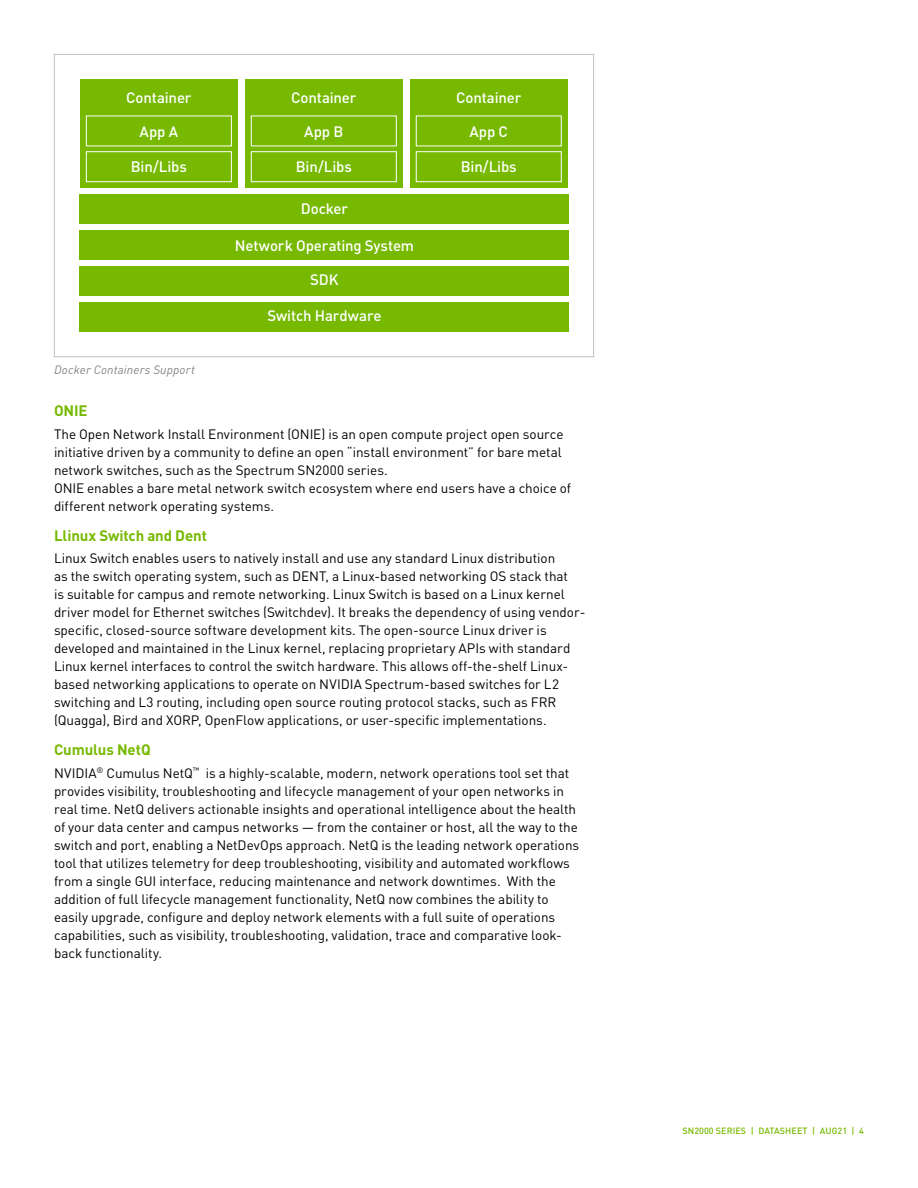
<style>
.page{position:relative;width:918px;height:1188px;background:#fff}
.page>*{position:absolute;margin:0;border:0;box-sizing:border-box;transform-origin:0 0}
.t1{font:500 15px "DIN Pro";letter-spacing:-.01em;color:#fff}
.t2{font:700 15px "DIN Pro";letter-spacing:-.005em;color:#76b900}
.t3{font:13.5px/18px "DIN Pro";letter-spacing:-.005em;color:#000}
.t4{font:italic 12px "DIN Pro";letter-spacing:.015em;color:#828386}
.t5{font:500 9px "DIN Pro";letter-spacing:.01em;color:#76b900}
</style>
<div class="page">
<div style="left:245px;top:79px;width:158px;height:109px;background:#76b900"></div>
<div style="left:80px;top:79px;width:158px;height:109px;background:#76b900"></div>
<div style="left:410px;top:79px;width:158px;height:109px;background:#76b900"></div>
<div style="left:86px;top:151px;width:146px;height:31px;border:1px solid #fff"></div>
<div style="left:251px;top:151px;width:146px;height:31px;border:1px solid #fff"></div>
<div style="left:416px;top:151px;width:146px;height:31px;border:1px solid #fff"></div>
<div style="left:79px;top:194px;width:489px;height:30px;background:#76b900"></div>
<div style="left:79px;top:230px;width:489px;height:30px;background:#76b900"></div>
<div style="left:79px;top:266px;width:489px;height:30px;background:#76b900"></div>
<div style="left:79px;top:302px;width:489px;height:30px;background:#76b900"></div>
<div style="left:54px;top:54px;width:540px;height:303px;border:1px solid #c0c0c0"></div>
<p class="t1" style="left:126px;top:87px;width:67px">Container</p>
<p class="t1" style="left:456px;top:87px;width:67px">Container</p>
<p class="t1" style="left:291px;top:87px;width:67px">Container</p>
<p class="t1" style="left:140px;top:121px;width:40px">App A</p>
<p class="t1" style="left:304px;top:121px;width:41px">App B</p>
<p class="t1" style="left:469px;top:121px;width:40px">App C</p>
<p class="t1" style="left:131px;top:157px;width:58px">Bin/Libs</p>
<p class="t1" style="left:296px;top:157px;width:58px">Bin/Libs</p>
<p class="t1" style="left:461px;top:157px;width:58px">Bin/Libs</p>
<p class="t4" style="left:54px;top:362px;width:142px">Docker Containers Support</p>
<p class="t1" style="left:301px;top:198px;width:49px">Docker</p>
<p class="t1" style="left:235px;top:235px;width:181px">Network Operating System</p>
<p class="t1" style="left:310px;top:269px;width:30px">SDK</p>
<p class="t1" style="left:267px;top:305px;width:116px">Switch Hardware</p>
<p class="t2" style="left:54px;top:401px;width:35px">ONIE</p>
<p class="t3" style="left:54px;top:425px;width:519px">The Open Network Install Environment (ONIE) is an open compute project open source initiative driven by a community to define an open “install environment” for bare metal network switches, such as the Spectrum SN2000 series.<br>ONIE enables a bare metal network switch ecosystem where end users have a choice of different network operating systems.</p>
<p class="t2" style="left:54px;top:525px;width:154px">Llinux Switch and Dent</p>
<p class="t3" style="left:54px;top:549px;width:533px">Linux Switch enables users to natively install and use any standard Linux distribution<br>as the switch operating system, such as DENT, a Linux-based networking OS stack that<br>is suitable for campus and remote networking. Linux Switch is based on a Linux kernel driver model for Ethernet switches (Switchdev). It breaks the dependency of using vendor&shy;specific, closed-source software development kits. The open-source Linux driver is developed and maintained in the Linux kernel, replacing proprietary APIs with standard Linux kernel interfaces to control the switch hardware. This allows off-the-shelf Linux&shy;based networking applications to operate on NVIDIA Spectrum-based switches for L2 switching and L3 routing, including open source routing protocol stacks, such as FRR (Quagga), Bird and XORP, OpenFlow applications, or user-specific implementations.</p>
<p class="t2" style="left:54px;top:740px;width:98px">Cumulus NetQ</p>
<p class="t3" style="left:54px;top:764px;width:527px">NVIDIA<sup>®</sup> Cumulus NetQ<sup>™</sup> is a highly-scalable, modern, network operations tool set that provides visibility, troubleshooting and lifecycle management of your open networks in real time. NetQ delivers actionable insights and operational intelligence about the health of your data center and campus networks — from the container or host, all the way to the switch and port, enabling a NetDevOps approach. NetQ is the leading network operations tool that utilizes telemetry for deep troubleshooting, visibility and automated workflows from a single GUI interface, reducing maintenance and network downtimes. With the addition of full lifecycle management functionality, NetQ now combines the ability to easily upgrade, configure and deploy network elements with a full suite of operations capabilities, such as visibility, troubleshooting, validation, trace and comparative look&shy;back functionality.</p>
<p class="t5" style="left:682px;top:1125px;width:183px">SN2000 SERIES | DATASHEET | Aug21 | 4</p>
</div>
